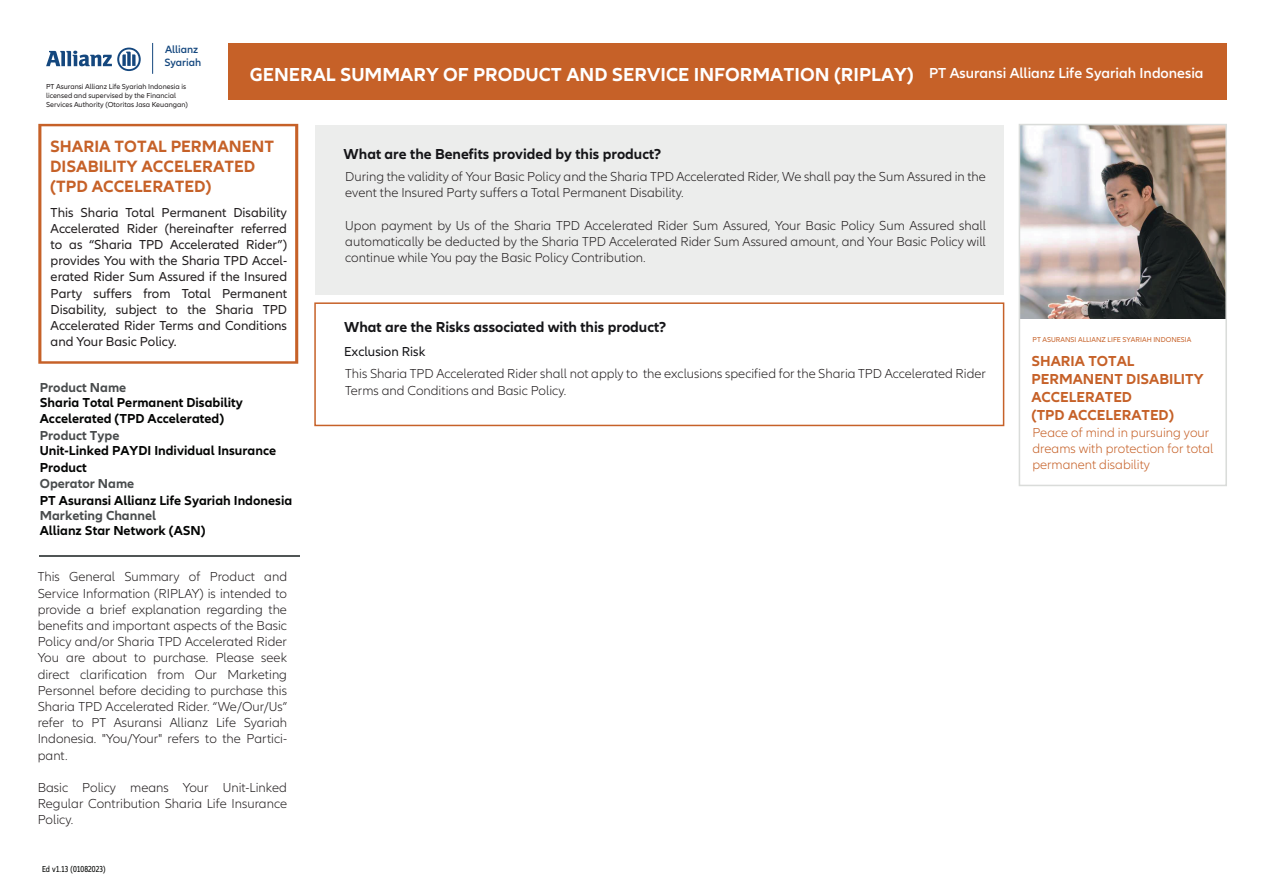
<style>
.page{position:relative;width:1263px;height:893px;background:#fff}
.page>*{position:absolute;margin:0;border:0;box-sizing:border-box;transform-origin:0 0}
.t1{font:700 19.5px "Allianz Neo";color:#fff}
.t2{font:700 16.95px/20.4px "Allianz Neo";color:#c66128}
.t3{font:700 15px "Allianz Neo";color:#151518}
.t4{font:700 15px/18px "Allianz Neo";color:#c66128}
.t5{font:600 15px "Allianz Neo";color:#fff}
.t6{font:300 13.5px/16.2px "Allianz Neo";color:#231f20;text-align:justify}
.t7{font:13.5px/16.2px "Allianz Neo";color:#231f20;text-align:justify}
.t8{font:700 13.5px/16.2px "Allianz Neo";color:#040504}
.t9{font:300 13.5px/16.2px "Allianz Neo";color:#c66128}
.t10{font:700 13.5px "Allianz Neo";color:#494c4d}
.t11{font:13.5px "Allianz Neo";color:#151518}
.t12{font:600 10.95px "Allianz Neo";color:#14477e}
.t13{font:condensed 9px "Allianz Neo";color:#040503}
.t14{font:condensed 9px "Allianz Neo";color:#040504}
.t15{font:7.5px/9px "Allianz Neo";color:#231f20}
.t16{font:7.35px "Allianz Neo";color:#c66128}
</style>
<div class="page">
<div style="left:315px;top:125px;width:688px;height:170px;background:#ecedec"></div>
<img style="left:1022px;top:127px;width:202px;height:191px">
<div style="left:1019px;top:124px;width:208px;height:362px;border:2px solid #dadcda"></div>
<svg style="left:38px;top:124px;width:260px;height:240px"></svg>
<hr style="left:40px;top:555px;width:260px;height:1px;background:#505555">
<div style="left:314px;top:302px;width:690px;height:124px;border:2px solid #c66128"></div>
<div style="left:228px;top:43px;width:998px;height:56px;background:#c66128"></div>
<svg style="left:46px;top:48px;width:95px;height:23px"></svg>
<hr style="left:152px;top:43px;width:1px;height:31px;background:#14477e">
<p class="t12" style="left:165px;top:43px;width:35px">Allianz</p>
<p class="t12" style="left:165px;top:56px;width:38px">Syariah</p>
<p class="t15" style="left:46px;top:82px;width:143px">PT Asuransi Allianz Life Syariah Indonesia is licensed and supervised by the Financial<br>Services Authority (Otoritas Jasa Keuangan)</p>
<h1 class="t1" style="left:250px;top:63px;width:665px">GENERAL SUMMARY OF PRODUCT AND SERVICE INFORMATION (RIPLAY)</h1>
<p class="t5" style="left:929px;top:64px;width:276px">PT Asuransi Allianz Life Syariah Indonesia</p>
<p class="t2" style="left:50px;top:136px;width:225px">SHARIA TOTAL PERMANENT<br>DISABILITY ACCELERATED (TPD ACCELERATED)</p>
<p class="t7" style="left:51px;top:204px;width:238px">This Sharia Total Permanent Disability Accelerated Rider (hereinafter referred to as “Sharia TPD Accelerated Rider”) provides You with the Sharia TPD Accel&shy;erated Rider Sum Assured if the Insured Party suffers from Total Permanent Disability, subject to the Sharia TPD Accelerated Rider Terms and Conditions and Your Basic Policy.</p>
<p class="t10" style="left:40px;top:379px;width:88px">Product Name</p>
<p class="t10" style="left:40px;top:427px;width:81px">Product Type</p>
<p class="t8" style="left:40px;top:394px;width:204px">Sharia Total Permanent Disability<br>Accelerated (TPD Accelerated)</p>
<p class="t8" style="left:40px;top:443px;width:238px">Unit-Linked PAYDI Individual Insurance<br>Product</p>
<p class="t10" style="left:40px;top:476px;width:96px">Operator Name</p>
<p class="t8" style="left:40px;top:493px;width:254px">PT Asuransi Allianz Life Syariah Indonesia</p>
<p class="t10" style="left:40px;top:508px;width:118px">Marketing Channel</p>
<p class="t8" style="left:40px;top:523px;width:167px">Allianz Star Network (ASN)</p>
<p class="t6" style="left:38px;top:569px;width:251px">This General Summary of Product and Service Information (RIPLAY) is intended to provide a brief explanation regarding the benefits and important aspects of the Basic Policy and/or Sharia TPD Accelerated Rider You are about to purchase. Please seek direct clarification from Our Marketing Personnel before deciding to purchase this Sharia TPD Accelerated Rider. “We/Our/Us” refer to PT Asuransi Allianz Life Syariah Indonesia. "You/Your" refers to the Partici&shy;pant.</p>
<p class="t6" style="left:38px;top:780px;width:251px">Basic Policy means Your Unit-Linked Regular Contribution Sharia Life Insurance Policy.</p>
<p class="t13" style="left:42px;top:863px;width:65px">Ed v1.13 (01082023)</p>
<p class="t14" style="left:65px;top:863px;width:25px">0 12 6</p>
<p class="t14" style="left:65px;top:863px;width:25px">2 2 7</p>
<p class="t3" style="left:344px;top:146px;width:319px">What are the Benefits provided by this product?</p>
<p class="t6" style="left:345px;top:169px;width:642px">During the validity of Your Basic Policy and the Sharia TPD Accelerated Rider, We shall pay the Sum Assured in the event the Insured Party suffers a Total Permanent Disability.</p>
<p class="t6" style="left:345px;top:218px;width:642px">Upon payment by Us of the Sharia TPD Accelerated Rider Sum Assured, Your Basic Policy Sum Assured shall automatically be deducted by the Sharia TPD Accelerated Rider Sum Assured amount, and Your Basic Policy will continue while You pay the Basic Policy Contribution.</p>
<p class="t3" style="left:344px;top:318px;width:324px">What are the Risks associated with this product?</p>
<p class="t11" style="left:344px;top:344px;width:83px">Exclusion Risk</p>
<p class="t6" style="left:345px;top:366px;width:642px">This Sharia TPD Accelerated Rider shall not apply to the exclusions specified for the Sharia TPD Accelerated Rider<br>Terms and Conditions and Basic Policy.</p>
<p class="t16" style="left:1032px;top:335px;width:160px">PT ASURANSI ALLIANZ LIFE SYARIAH INDONESIA</p>
<p class="t4" style="left:1031px;top:353px;width:174px">SHARIA TOTAL<br>PERMANENT DISABILITY<br>ACCELERATED<br>(TPD ACCELERATED)</p>
<p class="t9" style="left:1032px;top:424px;width:183px">Peace of mind in pursuing your dreams with protection for total permanent disability</p>
</div>
